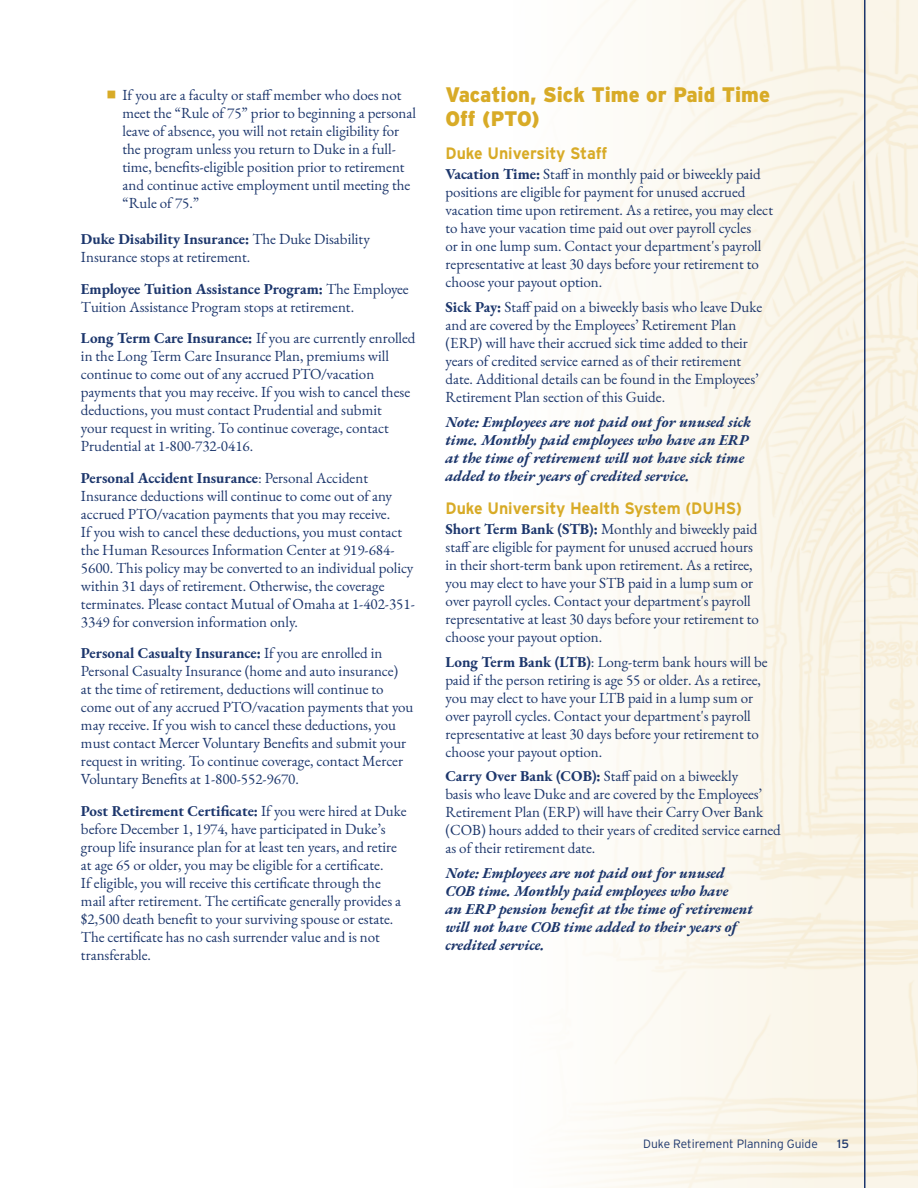
<style>
.page{position:relative;width:918px;height:1188px;background:#fff}
.page>*{position:absolute;margin:0;border:0;box-sizing:border-box;transform-origin:0 0}
.t1{font:900 21px/24px "Interstate";color:#d8ab27;scale:.96 1}
.t2{font:700 16.5px "Interstate";color:#d8ab27;scale:.96 1}
.t3{font:15px/18px "EB Garamond";color:#1c366c}
.t4{font:italic 700 15px/18px "EB Garamond";color:#1c366c}
.t5{font:300 12px "Interstate";color:#1c366c}
.t6{font:12px "Interstate";color:#1c366c}
.s1{font-weight:700}
</style>
<div class="page">
<img style="left:589px;top:0;width:329px;height:1188px">
<hr style="left:864px;top:0;width:2px;height:1188px;background:#1c366c">
<p class="t3" style="left:123px;top:86px;width:281px">If you are a faculty or staff member who does not</p>
<p class="t3" style="left:123px;top:104px;width:295px">meet the “Rule of 75” prior to beginning a personal leave of absence, you will not retain eligibility for the program unless you return to Duke in a full-</p>
<p class="t3" style="left:123px;top:158px;width:284px">time, benefits-eligible position prior to retirement</p>
<p class="t3" style="left:123px;top:176px;width:289px">and continue active employment until meeting the “Rule of 75.”</p>
<p class="t3" style="left:81px;top:230px;width:290px"><span class="s1">Duke Disability Insurance:</span> The Duke Disability<br>Insurance stops at retirement.</p>
<p class="t3" style="left:81px;top:280px;width:329px"><span class="s1">Employee Tuition Assistance Program:</span> The Employee<br>Tuition Assistance Program stops at retirement.</p>
<p class="t3" style="left:81px;top:329px;width:336px"><span class="s1">Long Term Care Insurance:</span> If you are currently enrolled in the Long Term Care Insurance Plan, premiums will continue to come out of any accrued PTO/vacation payments that you may receive. If you wish to cancel these deductions, you must contact Prudential and submit<br>your request in writing. To continue coverage, contact Prudential at 1-800-732-0416.</p>
<p class="t3" style="left:81px;top:469px;width:335px"><span class="s1">Personal Accident Insurance</span>: Personal Accident Insurance deductions will continue to come out of any accrued PTO/vacation payments that you may receive.<br>If you wish to cancel these deductions, you must contact the Human Resources Information Center at 919-684- 5600. This policy may be converted to an individual policy within 31 days of retirement. Otherwise, the coverage terminates. Please contact Mutual of Omaha at 1-402-351- 3349 for conversion information only.</p>
<p class="t3" style="left:81px;top:644px;width:334px"><span class="s1">Personal Casualty Insurance:</span> If you are enrolled in Personal Casualty Insurance (home and auto insurance)<br>at the time of retirement, deductions will continue to come out of any accrued PTO/vacation payments that you may receive. If you wish to cancel these deductions, you</p>
<p class="t3" style="left:81px;top:734px;width:327px">must contact Mercer Voluntary Benefits and submit your</p>
<p class="t3" style="left:81px;top:752px;width:324px">request in writing. To continue coverage, contact Mercer</p>
<p class="t3" style="left:81px;top:770px;width:219px">Voluntary Benefits at 1-800-552-9670.</p>
<p class="t3" style="left:81px;top:802px;width:327px"><span class="s1">Post Retirement Certificate:</span> If you were hired at Duke before December 1, 1974, have participated in Duke’s group life insurance plan for at least ten years, and retire</p>
<p class="t3" style="left:81px;top:856px;width:322px">at age 65 or older, you may be eligible for a certificate.<br>If eligible, you will receive this certificate through the mail after retirement. The certificate generally provides a $2,500 death benefit to your surviving spouse or estate.<br>The certificate has no cash surrender value and is not</p>
<p class="t3" style="left:81px;top:946px;width:72px">transferable.</p>
<h3 class="t1" style="left:446px;top:83px;width:340px">Vacation, Sick Time or Paid Time<br>Off (PTO)</h3>
<h4 class="t2" style="left:446px;top:144px;width:170px">Duke University Staff</h4>
<p class="t3" style="left:446px;top:165px;width:317px"><span class="s1">Vacation Time:</span> Staff in monthly paid or biweekly paid</p>
<p class="t3" style="left:446px;top:183px;width:329px">positions are eligible for payment for unused accrued vacation time upon retirement. As a retiree, you may elect to have your vacation time paid out over payroll cycles<br>or in one lump sum. Contact your department's payroll representative at least 30 days before your retirement to choose your payout option.</p>
<p class="t3" style="left:446px;top:298px;width:318px"><span class="s1">Sick Pay:</span> Staff paid on a biweekly basis who leave Duke</p>
<p class="t3" style="left:446px;top:316px;width:315px">and are covered by the Employees’ Retirement Plan (ERP) will have their accrued sick time added to their years of credited service earned as of their retirement date. Additional details can be found in the Employees’ Retirement Plan section of this Guide.</p>
<p class="t4" style="left:446px;top:413px;width:307px">Note: Employees are not paid out for unused sick time. Monthly paid employees who have an ERP at the time of retirement will not have sick time added to their years of credited service.</p>
<h4 class="t2" style="left:446px;top:499px;width:310px">Duke University Health System (DUHS)</h4>
<p class="t3" style="left:446px;top:520px;width:314px"><span class="s1">Short Term Bank (STB):</span> Monthly and biweekly paid</p>
<p class="t3" style="left:446px;top:538px;width:309px">staff are eligible for payment for unused accrued hours</p>
<p class="t3" style="left:446px;top:556px;width:315px">in their short-term bank upon retirement. As a retiree, you may elect to have your STB paid in a lump sum or over payroll cycles. Contact your department's payroll representative at least 30 days before your retirement to choose your payout option.</p>
<p class="t3" style="left:446px;top:653px;width:324px"><span class="s1">Long Term Bank (LTB)</span>: Long-term bank hours will be paid if the person retiring is age 55 or older. As a retiree, you may elect to have your LTB paid in a lump sum or over payroll cycles. Contact your department's payroll representative at least 30 days before your retirement to choose your payout option.</p>
<p class="t3" style="left:446px;top:767px;width:294px"><span class="s1">Carry Over Bank (COB):</span> Staff paid on a biweekly</p>
<p class="t3" style="left:446px;top:785px;width:337px">basis who leave Duke and are covered by the Employees’ Retirement Plan (ERP) will have their Carry Over Bank (COB) hours added to their years of credited service earned as of their retirement date.</p>
<p class="t4" style="left:446px;top:864px;width:284px">Note: Employees are not paid out for unused<br>COB time. Monthly paid employees who have</p>
<p class="t4" style="left:446px;top:900px;width:309px">an ERP pension benefit at the time of retirement</p>
<p class="t4" style="left:446px;top:918px;width:293px">will not have COB time added to their years of credited service.</p>
<p class="t5" style="left:643px;top:1137px;width:176px">Duke Retirement Planning Guide</p>
<p class="t6" style="left:837px;top:1137px;width:13px">15</p>
</div>
